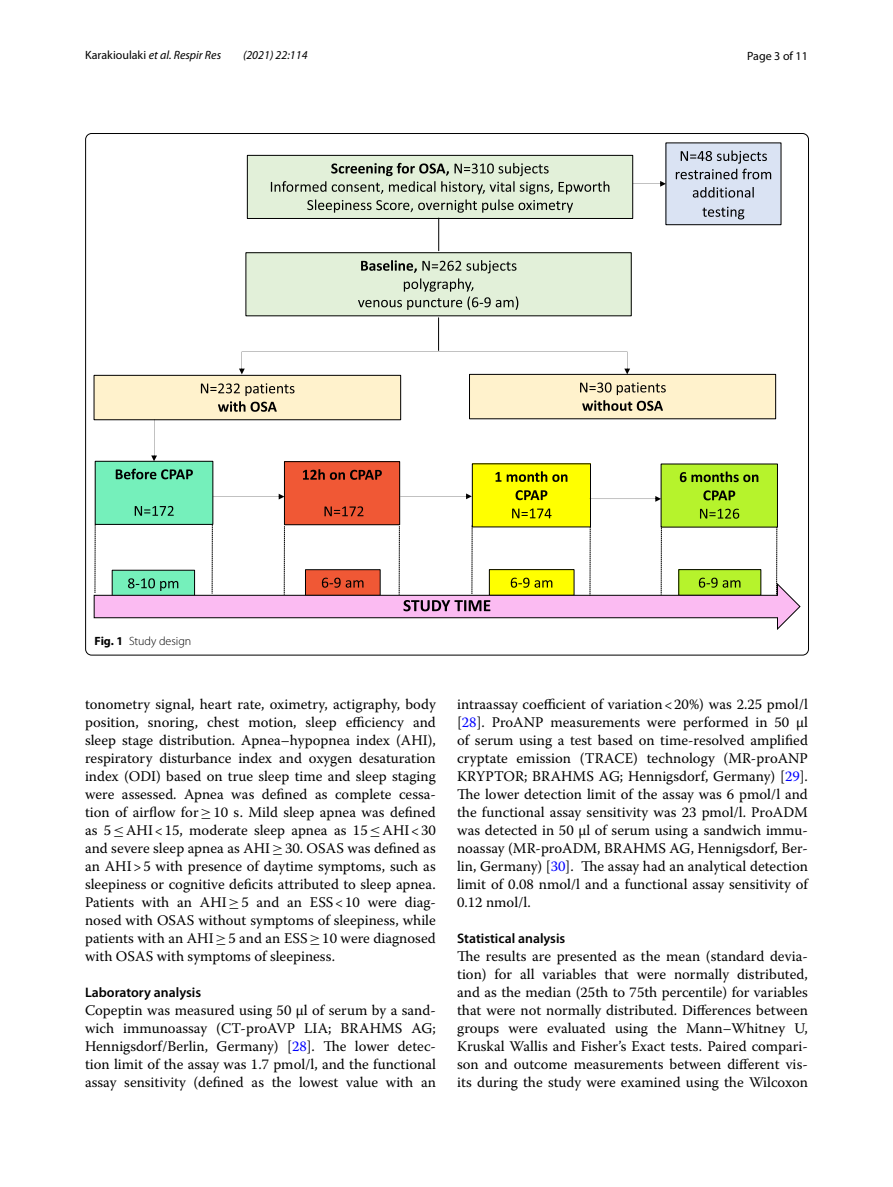
<style>
.page{position:relative;width:893px;height:1187px;background:#fff}
.page>*{position:absolute;margin:0;border:0;box-sizing:border-box;transform-origin:0 0}
.t1{font:14.7px/18px "Warnock Pro";color:#000;text-align:justify}
.t2{font:600 13.8px "Myriad Pro";color:#000}
.t3{font:italic 12px "Myriad Pro";color:#000}
.t4{font:300 12px "Myriad Pro";color:#000}
.t5{font:12px "Myriad Pro";color:#000}
.s1{font-style:normal}
.s2{font-weight:700}
.s3{font-family:"MTSY"}
.s4{color:#00f}
</style>
<div class="page">
<div style="left:94px;top:375px;width:307px;height:45px;background:#fff2cc"></div>
<div style="left:94px;top:375px;width:307px;height:45px;border:1px solid #000"></div>
<svg style="left:201px;top:383px;width:93px;height:29px"></svg>
<div style="left:469px;top:374px;width:307px;height:45px;background:#fff2cc"></div>
<div style="left:469px;top:374px;width:307px;height:45px;border:1px solid #000"></div>
<svg style="left:580px;top:382px;width:86px;height:29px"></svg>
<div style="left:666px;top:143px;width:115px;height:82px;background:#dae3f3"></div>
<div style="left:665px;top:142px;width:116px;height:83px;border:1px solid #000"></div>
<svg style="left:676px;top:150px;width:95px;height:29px"></svg>
<svg style="left:693px;top:187px;width:61px;height:11px"></svg>
<svg style="left:702px;top:207px;width:42px;height:12px"></svg>
<div style="left:95px;top:461px;width:118px;height:63px;background:#75f0bb"></div>
<div style="left:95px;top:461px;width:118px;height:63px;border:1px solid #000"></div>
<svg style="left:116px;top:468px;width:77px;height:11px"></svg>
<svg style="left:135px;top:506px;width:39px;height:10px"></svg>
<div style="left:472px;top:464px;width:118px;height:63px;background:#ff0"></div>
<div style="left:472px;top:463px;width:119px;height:64px;border:1px solid #000"></div>
<svg style="left:495px;top:471px;width:72px;height:11px"></svg>
<svg style="left:516px;top:490px;width:31px;height:10px"></svg>
<svg style="left:512px;top:508px;width:40px;height:10px"></svg>
<div style="left:661px;top:463px;width:117px;height:64px;background:#b6f32c"></div>
<svg style="left:680px;top:471px;width:78px;height:11px"></svg>
<svg style="left:703px;top:490px;width:32px;height:10px"></svg>
<svg style="left:700px;top:508px;width:39px;height:10px"></svg>
<svg style="left:239px;top:351px;width:391px;height:23px"></svg>
<div style="left:284px;top:461px;width:116px;height:63px;background:#f05835"></div>
<div style="left:284px;top:461px;width:116px;height:64px;border:1px solid #000"></div>
<svg style="left:303px;top:469px;width:79px;height:11px"></svg>
<svg style="left:324px;top:506px;width:40px;height:10px"></svg>
<svg style="left:213px;top:493px;width:71px;height:6px"></svg>
<svg style="left:400px;top:493px;width:72px;height:6px"></svg>
<svg style="left:589px;top:496px;width:72px;height:5px"></svg>
<div style="left:247px;top:155px;width:386px;height:63px;background:#e2f0d9"></div>
<div style="left:247px;top:155px;width:386px;height:64px;border:1px solid #000"></div>
<svg style="left:271px;top:163px;width:338px;height:50px"></svg>
<svg style="left:633px;top:181px;width:33px;height:6px"></svg>
<svg style="left:151px;top:419px;width:6px;height:42px"></svg>
<hr style="left:438px;top:317px;width:1px;height:34px;background:#000">
<svg style="left:94px;top:524px;width:706px;height:106px"></svg>
<div style="left:246px;top:253px;width:385px;height:63px;background:#e2f0d9"></div>
<div style="left:245px;top:252px;width:387px;height:64px;border:1px solid #000"></div>
<svg style="left:358px;top:260px;width:160px;height:50px"></svg>
<hr style="left:438px;top:218px;width:1px;height:33px;background:#000">
<p class="t3" style="left:85px;top:48px;width:138px"><span class="s1">Karakioulaki</span> et al. Respir Res</p>
<p class="t3" style="left:243px;top:48px;width:66px">(2021) 22:114</p>
<p class="t5" style="left:747px;top:48px;width:62px">Page 3 of 11</p>
<p class="t4" style="left:95px;top:634px;width:98px"><span class="s2">Fig. 1</span> Study design</p>
<p class="t1" style="left:85px;top:695px;width:352px">tonometry signal, heart rate, oximetry, actigraphy, body position, snoring, chest motion, sleep efficiency and sleep stage distribution. Apnea–hypopnea index (AHI), respiratory disturbance index and oxygen desaturation index (ODI) based on true sleep time and sleep staging were assessed. Apnea was defined as complete cessa&shy;tion of airflow for<span class="s3">≥</span>10 s. Mild sleep apnea was defined as 5<span class="s3">≤</span>AHI&lt;15, moderate sleep apnea as 15<span class="s3">≤</span>AHI&lt;30 and severe sleep apnea as AHI<span class="s3">≥</span>30. OSAS was defined as an AHI&gt;5 with presence of daytime symptoms, such as sleepiness or cognitive deficits attributed to sleep apnea.<br>Patients with an AHI<span class="s3">≥</span>5 and an ESS&lt;10 were diag&shy;nosed with OSAS without symptoms of sleepiness, while patients with an AHI<span class="s3">≥</span>5 and an ESS<span class="s3">≥</span>10 were diagnosed with OSAS with symptoms of sleepiness.</p>
<p class="t2" style="left:85px;top:983px;width:118px">Laboratory analysis</p>
<p class="t1" style="left:85px;top:1001px;width:352px">Copeptin was measured using 50 μl of serum by a sand&shy;wich immunoassay (CT-proAVP LIA; BRAHMS AG; Hennigsdorf/Berlin, Germany) [<span class="s4">28</span>]. The lower detec&shy;tion limit of the assay was 1.7 pmol/l, and the functional assay sensitivity (defined as the lowest value with an</p>
<p class="t1" style="left:457px;top:695px;width:352px">intraassay coefficient of variation&lt;20%) was 2.25 pmol/l [<span class="s4">28</span>]. ProANP measurements were performed in 50 μl of serum using a test based on time-resolved amplified cryptate emission (TRACE) technology (MR-proANP KRYPTOR; BRAHMS AG; Hennigsdorf, Germany) [<span class="s4">29</span>].<br>The lower detection limit of the assay was 6 pmol/l and the functional assay sensitivity was 23 pmol/l. ProADM was detected in 50 μl of serum using a sandwich immu&shy;noassay (MR-proADM, BRAHMS AG, Hennigsdorf, Ber&shy;lin, Germany) [<span class="s4">30</span>]. The assay had an analytical detection limit of 0.08 nmol/l and a functional assay sensitivity of 0.12 nmol/l.</p>
<p class="t2" style="left:457px;top:929px;width:110px">Statistical analysis</p>
<p class="t1" style="left:457px;top:947px;width:352px">The results are presented as the mean (standard devia&shy;tion) for all variables that were normally distributed, and as the median (25th to 75th percentile) for variables that were not normally distributed. Differences between groups were evaluated using the Mann–Whitney U, Kruskal Wallis and Fisher’s Exact tests. Paired compari&shy;son and outcome measurements between different vis&shy;its during the study were examined using the Wilcoxon</p>
</div>
